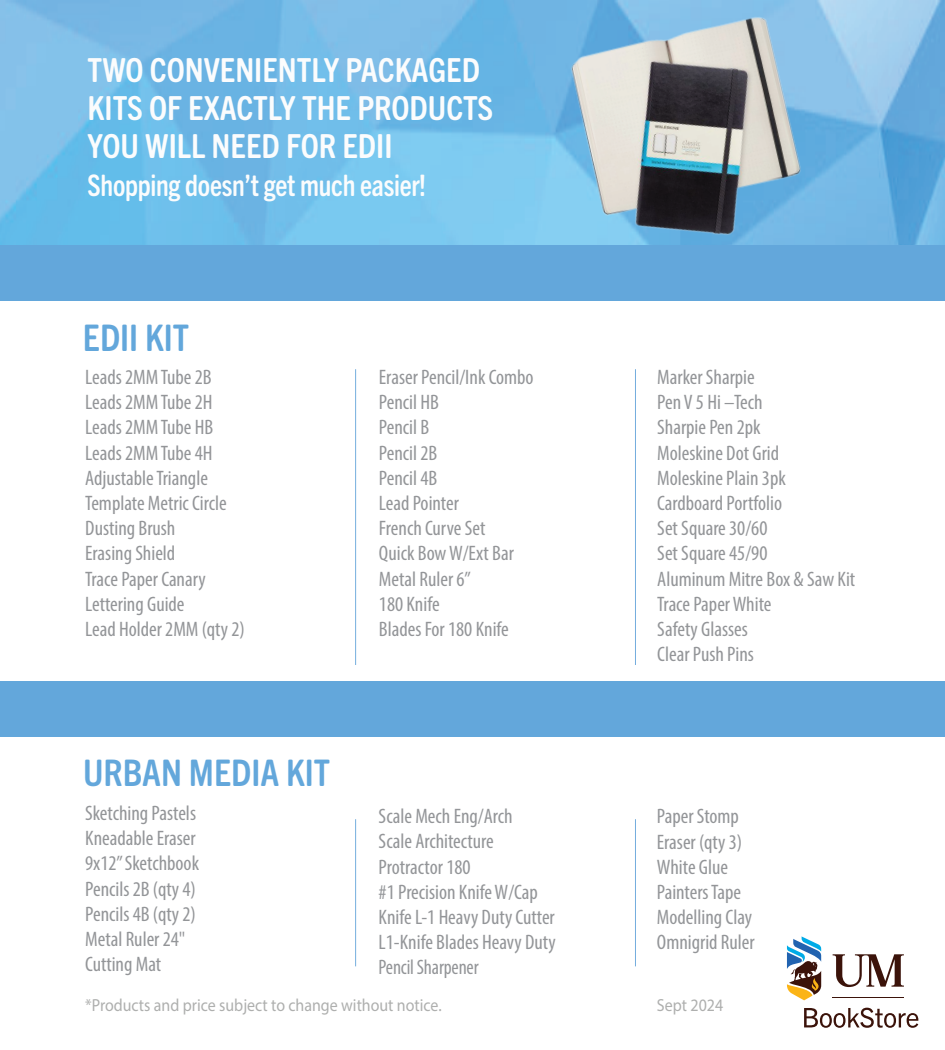
<style>
.page{position:relative;width:945px;height:1050px;background:#fff}
.page>*{position:absolute;margin:0;border:0;box-sizing:border-box;transform-origin:0 0}
.t1{font:700 condensed 36.75px "Trade Gothic Next SR Pro";color:#63a7db}
.t2{font:700 condensed 33.25px/38.3px "Trade Gothic Next SR Pro";color:#fbfcfd}
.t3{font:700 condensed 29.75px "Trade Gothic Next SR Pro";letter-spacing:-.01em;color:#fbfcfd;scale:.94 1}
.t4{font:condensed 21px/25.2px "Myriad Pro";color:#939598}
.t5{font:17.5px "Myriad Pro";color:#aeafae;scale:.91 1}
</style>
<div class="page">
<img style="left:0;top:0;width:945px;height:245px">
<hr style="left:355px;top:369px;width:1px;height:296px;background:#75aede">
<hr style="left:355px;top:819px;width:1px;height:147px;background:#75aede">
<div style="left:0;top:681px;width:945px;height:56px;background:#63a7db"></div>
<hr style="left:635px;top:369px;width:1px;height:296px;background:#75aede">
<div style="left:0;top:245px;width:945px;height:56px;background:#63a7db"></div>
<img style="left:560px;top:7px;width:261px;height:238px">
<hr style="left:833px;top:997px;width:71px;height:1px;background:#3b130a">
<svg style="left:787px;top:936px;width:35px;height:65px"></svg>
<svg style="left:833px;top:954px;width:71px;height:33px"></svg>
<svg style="left:804px;top:1008px;width:114px;height:20px"></svg>
<hr style="left:635px;top:819px;width:1px;height:147px;background:#75aede">
<h2 class="t2" style="left:88px;top:48px;width:407px">TWO CONVENIENTLY PACKAGED<br>KITS OF EXACTLY THE PRODUCTS<br>YOU WILL NEED FOR EDII</h2>
<h3 class="t3" style="left:88px;top:165px;width:362px">Shopping doesn’t get much easier!</h3>
<h1 class="t1" style="left:83px;top:312px;width:108px">EDII KIT</h1>
<p class="t4" style="left:85px;top:364px;width:161px">Leads 2MM Tube 2B<br>Leads 2MM Tube 2H<br>Leads 2MM Tube HB<br>Leads 2MM Tube 4H<br>Adjustable Triangle<br>Template Metric Circle<br>Dusting Brush<br>Erasing Shield<br>Trace Paper Canary<br>Lettering Guide<br>Lead Holder 2MM (qty 2)</p>
<h1 class="t1" style="left:83px;top:748px;width:249px">URBAN MEDIA KIT</h1>
<p class="t4" style="left:85px;top:800px;width:115px">Sketching Pastels<br>Kneadable Eraser<br>9x12” Sketchbook<br>Pencils 2B (qty 4)<br>Pencils 4B (qty 2)<br>Metal Ruler 24"<br>Cutting Mat</p>
<p class="t4" style="left:379px;top:364px;width:156px">Eraser Pencil/Ink Combo<br>Pencil HB<br>Pencil B<br>Pencil 2B<br>Pencil 4B<br>Lead Pointer<br>French Curve Set<br>Quick Bow W/Ext Bar<br>Metal Ruler 6”<br>180 Knife<br>Blades For 180 Knife</p>
<p class="t4" style="left:379px;top:803px;width:179px">Scale Mech Eng/Arch<br>Scale Architecture<br>Protractor 180<br>#1 Precision Knife W/Cap<br>Knife L-1 Heavy Duty Cutter<br>L1-Knife Blades Heavy Duty<br>Pencil Sharpener</p>
<p class="t4" style="left:657px;top:364px;width:199px">Marker Sharpie<br>Pen V 5 Hi –Tech<br>Sharpie Pen 2pk<br>Moleskine Dot Grid<br>Moleskine Plain 3pk<br>Cardboard Portfolio<br>Set Square 30/60<br>Set Square 45/90<br>Aluminum Mitre Box &amp; Saw Kit<br>Trace Paper White<br>Safety Glasses<br>Clear Push Pins</p>
<p class="t4" style="left:657px;top:804px;width:99px">Paper Stomp<br>Eraser (qty 3)<br>White Glue<br>Painters Tape<br>Modelling Clay<br>Omnigrid Ruler</p>
<p class="t5" style="left:85px;top:994px;width:393px">*Products and price subject to change without notice.</p>
<p class="t5" style="left:657px;top:994px;width:74px">Sept 2024</p>
</div>
